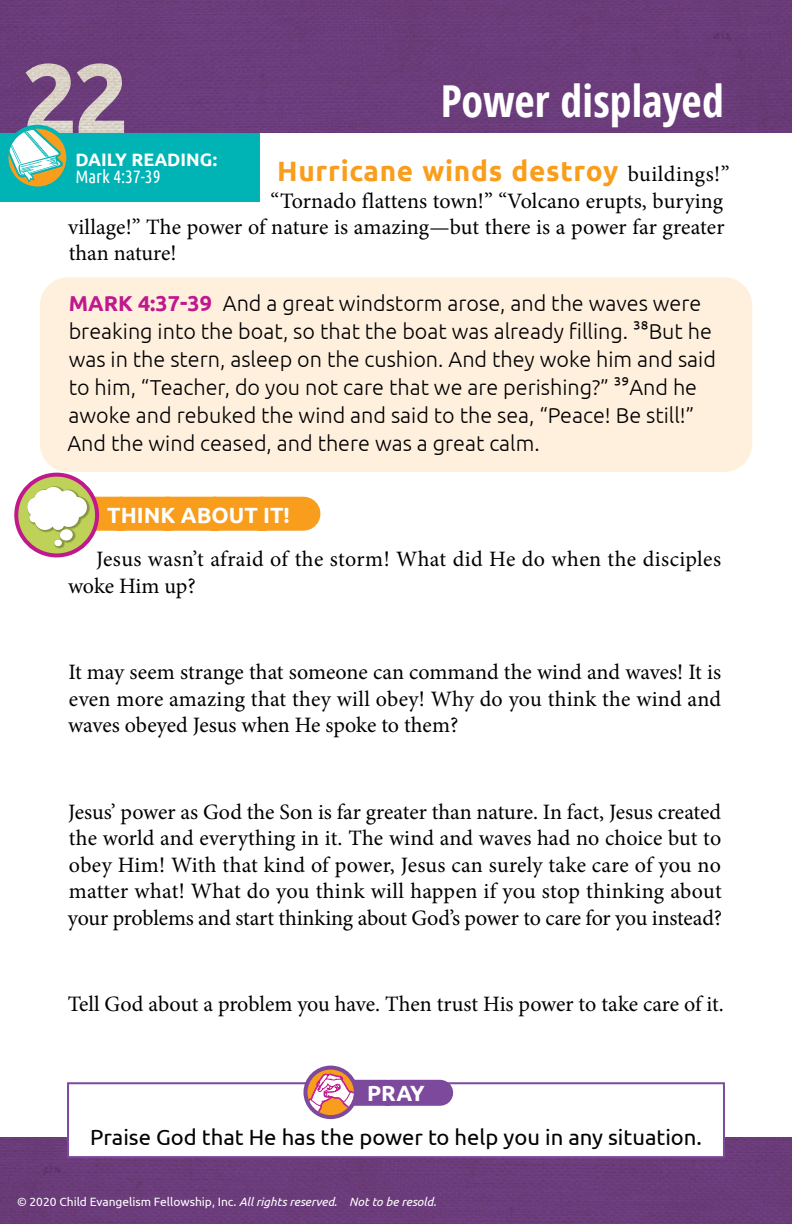
<style>
.page{position:relative;width:792px;height:1224px;background:#fff}
.page>*{position:absolute;margin:0;border:0;box-sizing:border-box;transform-origin:0 0}
.t1{font:700 98px "Ubuntu";color:#fff}
.t2{font:700 44px "Open Sans Condensed";color:#fff}
.t3{font:700 28px "Ubuntu";letter-spacing:.025em;color:#f99d1c}
.t4{font:22px/26.4px "Minion Pro";color:#000;text-align:justify}
.t5{font:22px "Ubuntu";color:#000}
.t6{font:700 22px "Ubuntu";color:#fff}
.t7{font:300 21.6px/28px "Ubuntu";color:#000}
.t8{font:700 18px "Ubuntu";color:#fff}
.t9{font:18px "Ubuntu Condensed";color:#fff}
.t10{font:12px "Ubuntu";color:#fff}
.s1{font-family:"Minion Pro";font-weight:400;font-size:22px;color:#000}
.s2{font-weight:700;color:#c0198d}
.s3{font-style:italic}
</style>
<div class="page">
<div style="left:40px;top:277px;width:712px;height:195px;background:#fff0de;border-radius:28px"></div>
<div style="left:93px;top:497px;width:210px;height:34px;background:#f99d1c"></div>
<svg style="left:16px;top:475px;width:81px;height:80px"></svg>
<div style="left:26px;top:486px;width:64px;height:63px;background:#000;opacity:.3"></div>
<div style="left:60px;top:529px;width:13px;height:12px;background:#fff;border-radius:50%"></div>
<div style="left:54px;top:539px;width:8px;height:7px;background:#fff;border-radius:50%"></div>
<div style="left:43px;top:487px;width:21px;height:21px;background:#fff;border-radius:50%"></div>
<div style="left:57px;top:490px;width:21px;height:21px;background:#fff;border-radius:50%"></div>
<div style="left:66px;top:497px;width:21px;height:21px;background:#fff;border-radius:50%"></div>
<div style="left:58px;top:506px;width:21px;height:21px;background:#fff;border-radius:50%"></div>
<div style="left:46px;top:500px;width:20px;height:20px;background:#fff;border-radius:50%"></div>
<div style="left:52px;top:518px;width:12px;height:12px;background:#fff;border-radius:50%"></div>
<div style="left:29px;top:514px;width:9px;height:8px;background:#fff;border-radius:50%"></div>
<div style="left:35px;top:509px;width:20px;height:21px;background:#fff;border-radius:50%"></div>
<div style="left:27px;top:497px;width:21px;height:20px;background:#fff;border-radius:50%"></div>
<div style="left:34px;top:490px;width:21px;height:21px;background:#fff;border-radius:50%"></div>
<div style="left:14px;top:473px;width:85px;height:84px;border:4px solid #c0198d;border-radius:50%"></div>
<div style="left:0;top:133px;width:260px;height:69px;background:#00b3b5"></div>
<div style="left:0;top:0;width:792px;height:133px;background:#6b3c7a"></div>
<div style="left:0;top:1138px;width:792px;height:86px;background:#6b3c7a"></div>
<svg style="left:7px;top:127px;width:61px;height:62px"></svg>
<svg style="left:9px;top:129px;width:54px;height:53px;background:#b0ccb0"></svg>
<div style="left:5px;top:125px;width:65px;height:66px;border:4px solid #00b3b5;border-radius:50%"></div>
<div style="left:68px;top:1083px;width:656px;height:74px;background:#fff"></div>
<div style="left:67px;top:1082px;width:658px;height:76px;border:2px solid #7d499d"></div>
<svg style="left:305px;top:1068px;width:51px;height:49px"></svg>
<svg style="left:308px;top:1073px;width:132px;height:42px"></svg>
<div style="left:303px;top:1066px;width:55px;height:53px;border:4px solid #7d499d;border-radius:50%"></div>
<h1 class="t1" style="left:22px;top:39px;width:108px">22</h1>
<h2 class="t2" style="left:441px;top:71px;width:285px">Power displayed</h2>
<p class="t8" style="left:75px;top:148px;width:143px">DAILY READING:</p>
<p class="t9" style="left:75px;top:166px;width:87px">Mark 4:37-39</p>
<p class="t3" style="left:277px;top:154px;width:454px">Hurricane winds destroy <span class="s1">buildings!”</span></p>
<p class="t4" style="left:68px;top:187px;width:658px;text-indent:203px">“Tornado flattens town!” “Volcano erupts, burying village!” The power of nature is amazing—but there is a power far greater than nature!</p>
<p class="t7" style="left:67px;top:289px;width:650px"><span class="s2">MARK 4:37-39</span> And a great windstorm arose, and the waves were breaking into the boat, so that the boat was already filling. 38But he was in the stern, asleep on the cushion. And they woke him and said to him, “Teacher, do you not care that we are perishing?” 39And he awoke and rebuked the wind and said to the sea, “Peace! Be still!” And the wind ceased, and there was a great calm.</p>
<p class="t6" style="left:107px;top:502px;width:184px">THINK ABOUT IT!</p>
<p class="t4" style="left:68px;top:546px;width:655px;text-indent:28px">Jesus wasn’t afraid of the storm! What did He do when the disciples woke Him up?</p>
<p class="t4" style="left:68px;top:659px;width:655px">It may seem strange that someone can command the wind and waves! It is even more amazing that they will obey! Why do you think the wind and waves obeyed Jesus when He spoke to them?</p>
<p class="t4" style="left:68px;top:799px;width:656px">Jesus’ power as God the Son is far greater than nature. In fact, Jesus created the world and everything in it. The wind and waves had no choice but to obey Him! With that kind of power, Jesus can surely take care of you no matter what! What do you think will happen if you stop thinking about your problems and start thinking about God’s power to care for you instead?</p>
<p class="t4" style="left:68px;top:991px;width:658px">Tell God about a problem you have. Then trust His power to take care of it.</p>
<p class="t6" style="left:367px;top:1080px;width:59px">PRAY</p>
<p class="t5" style="left:90px;top:1124px;width:613px">Praise God that He has the power to help you in any situation.</p>
<p class="t10" style="left:17px;top:1195px;width:421px">© 2020 Child Evangelism Fellowship, Inc. <span class="s3">All rights reserved. Not to be resold.</span></p>
</div>
